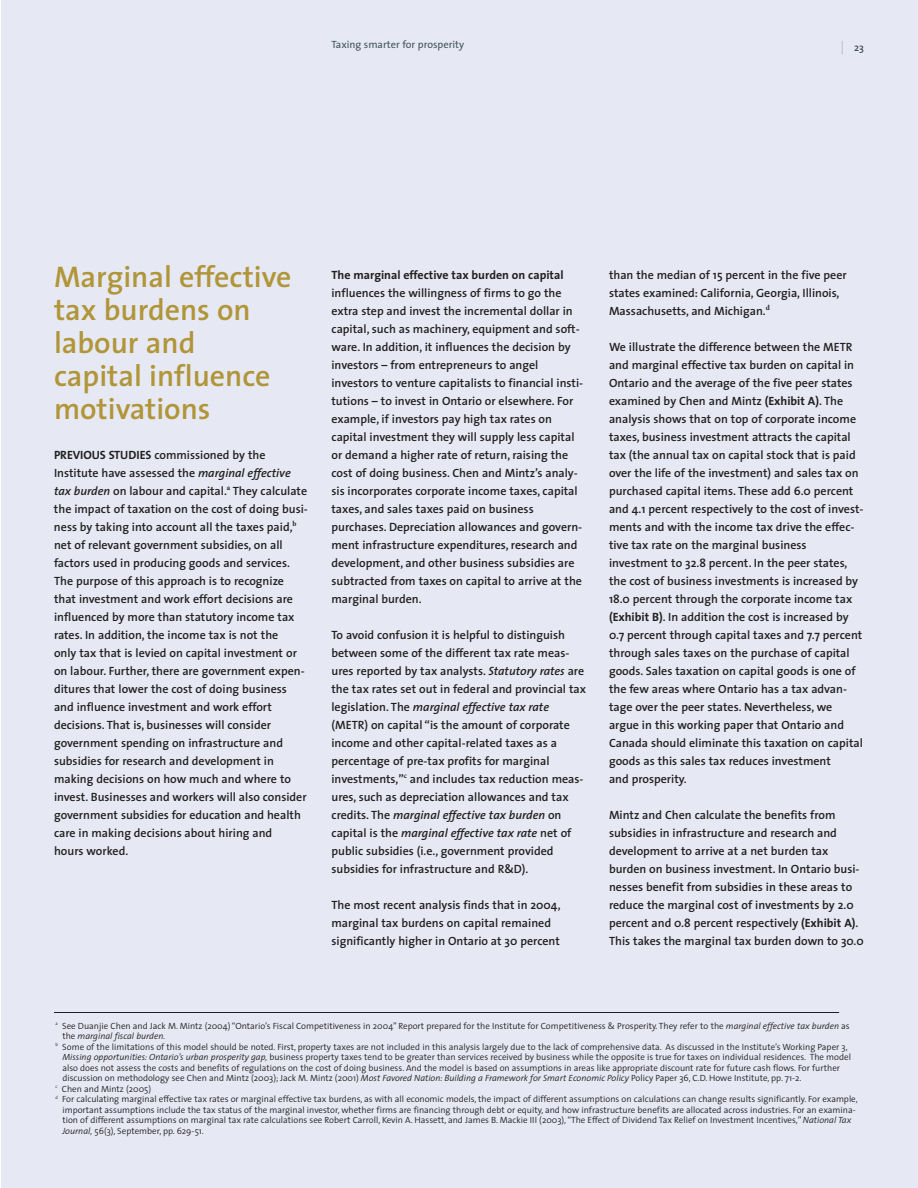
<style>
.page{position:relative;width:918px;height:1188px;background:#fff}
.page>*{position:absolute;margin:0;border:0;box-sizing:border-box;transform-origin:0 0}
.t1{font:600 30px/33px "The Sans";color:#b19539}
.t2{font:600 12px/18px "The Sans";color:#231f20}
.t3{font:700 12px "The Sans";color:#231f20}
.t4{font:10.5px "The Sans";color:#41525c}
.t5{font:600 10.5px "The Sans";color:#41525c}
.t6{font:300 9px "The Sans";color:#231f20}
.t7{font:italic 300 9px "The Sans";color:#231f20}
.s1{font-weight:200;font-size:13.5px;color:#91a2c9}
.s2{font-weight:700}
.s3{font-style:italic}
.s4{font-style:normal}
</style>
<div class="page">
<div style="left:2px;top:0;width:916px;height:1188px;background:#e6e9f3"></div>
<hr style="left:54px;top:1012px;width:785px;height:1px;background:#231f20">
<p class="t4" style="left:331px;top:41px;width:134px">Taxing smarter for prosperity</p>
<p class="t5" style="left:841px;top:43px;width:25px"><span class="s1">|</span> 23</p>
<h1 class="t1" style="left:54px;top:263px;width:239px">Marginal effective tax burdens on labour and<br>capital influence motivations</h1>
<p class="t2" style="left:54px;top:447px;width:255px"><span class="s2">PREVIOUS STUDIES</span> commissioned by the Institute have assessed the <span class="s3">marginal effective tax burden</span> on labour and capital.<sup>a</sup> They calculate the impact of taxation on the cost of doing busi&shy;ness by taking into account all the taxes paid,<sup>b </sup>net of relevant government subsidies, on all factors used in producing goods and services.<br>The purpose of this approach is to recognize that investment and work effort decisions are influenced by more than statutory income tax rates. In addition, the income tax is not the<br>only tax that is levied on capital investment or on labour. Further, there are government expen&shy;ditures that lower the cost of doing business and influence investment and work effort decisions. That is, businesses will consider government spending on infrastructure and subsidies for research and development in making decisions on how much and where to invest. Businesses and workers will also consider government subsidies for education and health care in making decisions about hiring and<br>hours worked.</p>
<p class="t3" style="left:332px;top:270px;width:234px">The marginal effective tax burden on capital</p>
<p class="t2" style="left:332px;top:285px;width:253px">influences the willingness of firms to go the extra step and invest the incremental dollar in capital, such as machinery, equipment and soft&shy;ware. In addition, it influences the decision by investors – from entrepreneurs to angel investors to venture capitalists to financial insti&shy;tutions – to invest in Ontario or elsewhere. For example, if investors pay high tax rates on capital investment they will supply less capital or demand a higher rate of return, raising the cost of doing business. Chen and Mintz’s analy&shy;sis incorporates corporate income taxes, capital taxes, and sales taxes paid on business purchases. Depreciation allowances and govern&shy;ment infrastructure expenditures, research and development, and other business subsidies are subtracted from taxes on capital to arrive at the marginal burden.</p>
<p class="t2" style="left:332px;top:627px;width:256px">To avoid confusion it is helpful to distinguish between some of the different tax rate meas&shy;ures reported by tax analysts. <span class="s3">Statutory rates</span> are the tax rates set out in federal and provincial tax legislation. The <span class="s3">marginal effective tax rate </span>(METR) on capital “is the amount of corporate income and other capital-related taxes as a percentage of pre-tax profits for marginal investments,”<sup>c</sup> and includes tax reduction meas&shy;ures, such as depreciation allowances and tax credits. The <span class="s3">marginal effective tax burden</span> on capital is the <span class="s3">marginal effective tax rate</span> net of public subsidies (i.e., government provided subsidies for infrastructure and R&amp;D).</p>
<p class="t2" style="left:332px;top:897px;width:231px">The most recent analysis finds that in 2004, marginal tax burdens on capital remained significantly higher in Ontario at 30 percent</p>
<p class="t2" style="left:609px;top:267px;width:239px">than the median of 15 percent in the five peer states examined: California, Georgia, Illinois,<br>Massachusetts, and Michigan.<sup>d</sup></p>
<p class="t2" style="left:609px;top:339px;width:256px">We illustrate the difference between the METR and marginal effective tax burden on capital in Ontario and the average of the five peer states examined by Chen and Mintz <span class="s2">(Exhibit A)</span>. The analysis shows that on top of corporate income taxes, business investment attracts the capital tax (the annual tax on capital stock that is paid over the life of the investment) and sales tax on purchased capital items. These add 6.0 percent and 4.1 percent respectively to the cost of invest&shy;ments and with the income tax drive the effec&shy;tive tax rate on the marginal business investment to 32.8 percent. In the peer states, the cost of business investments is increased by 18.0 percent through the corporate income tax <span class="s2">(Exhibit B)</span>. In addition the cost is increased by 0.7 percent through capital taxes and 7.7 percent through sales taxes on the purchase of capital goods. Sales taxation on capital goods is one of the few areas where Ontario has a tax advan&shy;tage over the peer states. Nevertheless, we argue in this working paper that Ontario and Canada should eliminate this taxation on capital goods as this sales tax reduces investment<br>and prosperity.</p>
<p class="t2" style="left:609px;top:807px;width:256px">Mintz and Chen calculate the benefits from subsidies in infrastructure and research and development to arrive at a net burden tax burden on business investment. In Ontario busi&shy;nesses benefit from subsidies in these areas to reduce the marginal cost of investments by 2.0 percent and 0.8 percent respectively <span class="s2">(Exhibit A)</span>.<br>This takes the marginal tax burden down to 30.0</p>
<p class="t6" style="left:56px;top:1022px;width:796px"><sup>a</sup> See Duanjie Chen and Jack M. Mintz (2004) “Ontario’s Fiscal Competitiveness in 2004” Report prepared for the Institute for Competitiveness &amp; Prosperity. They refer to the <span class="s3">marginal effective tax burden</span> as</p>
<p class="t7" style="left:62px;top:1033px;width:104px"><span class="s4">the</span> marginal fiscal burden.</p>
<p class="t6" style="left:56px;top:1043px;width:794px"><sup>b</sup> Some of the limitations of this model should be noted. First, property taxes are not included in this analysis largely due to the lack of comprehensive data. As discussed in the Institute’s Working Paper 3,</p>
<p class="t6" style="left:62px;top:1054px;width:790px"><span class="s3">Missing opportunities: Ontario’s urban prosperity gap,</span> business property taxes tend to be greater than services received by business while the opposite is true for taxes on individual residences. The model</p>
<p class="t6" style="left:62px;top:1064px;width:779px">also does not assess the costs and benefits of regulations on the cost of doing business. And the model is based on assumptions in areas like appropriate discount rate for future cash flows. For further</p>
<p class="t6" style="left:62px;top:1075px;width:740px">discussion on methodology see Chen and Mintz (2003); Jack M. Mintz (2001) <span class="s3">Most Favored Nation: Building a Framework for Smart Economic Policy</span> Policy Paper 36, C.D. Howe Institute, pp. 71-2.</p>
<p class="t6" style="left:56px;top:1085px;width:97px"><sup>c</sup> Chen and Mintz (2005)</p>
<p class="t6" style="left:56px;top:1096px;width:804px"><sup>d</sup> For calculating marginal effective tax rates or marginal effective tax burdens, as with all economic models, the impact of different assumptions on calculations can change results significantly. For example,</p>
<p class="t6" style="left:62px;top:1106px;width:795px">important assumptions include the tax status of the marginal investor, whether firms are financing through debt or equity, and how infrastructure benefits are allocated across industries. For an examina-</p>
<p class="t6" style="left:62px;top:1117px;width:790px">tion of different assumptions on marginal tax rate calculations see Robert Carroll, Kevin A. Hassett, and James B. Mackie III (2003), “The Effect of Dividend Tax Relief on Investment Incentives,” <span class="s3">National Tax</span></p>
<p class="t6" style="left:62px;top:1127px;width:143px"><span class="s3">Journal,</span> 56(3), September, pp. 629-51.</p>
</div>
